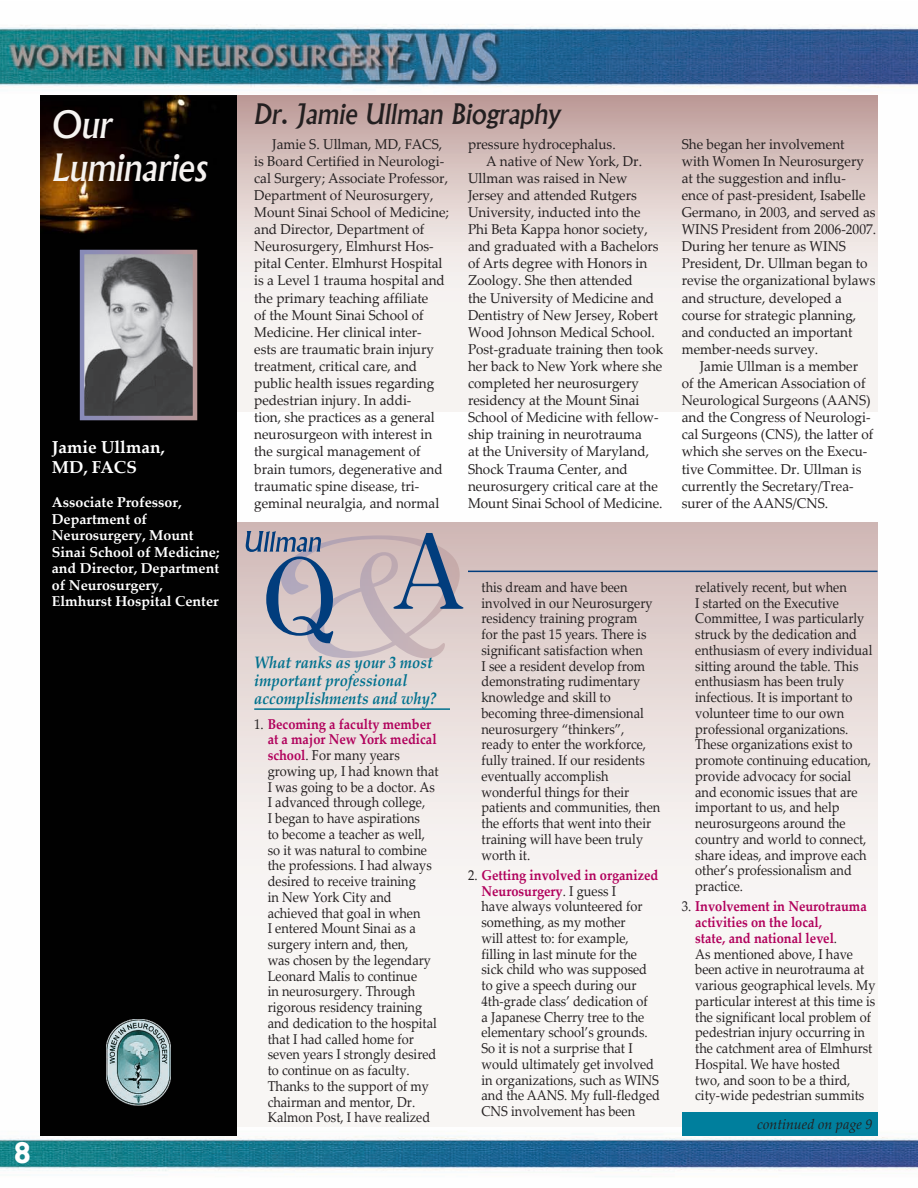
<style>
.page{position:relative;width:918px;height:1188px;background:#fff}
.page>*{position:absolute;margin:0;border:0;box-sizing:border-box;transform-origin:0 0}
.Headline{font:italic 500 36px "Albertus";color:#f6f3f1}
.Headline-2{font:italic 500 27px "Albertus";color:#231f20}
.t1{font:800 27px "Albertus";color:#fff}
.Body_-_10pt{font:700 17.25px/19.5px "Palatino Linotype";color:#fff}
.Q_A-Question{font:italic 700 16.5px/18px "Palatino Linotype";color:#00718e;scale:.9 1}
.Bullet_Body_Text{font:14.25px/15.8px "Palatino Linotype";color:#231f20;scale:.9 1}
.Body_-_10pt-2{font:14.25px/17.1px "Palatino Linotype";color:#231f20;scale:.95 1}
.Body_-_10pt-3{font:700 14.25px/16.5px "Palatino Linotype";color:#fff}
.Learning_Objective{font:italic 14.25px "Palatino Linotype";color:#231f20}
.s1{font-weight:700;color:#b1015c}
</style>
<div class="page">
<img style="left:0;top:24px;width:918px;height:1153px">
<div style="left:218px;top:522px;width:660px;height:605px;background:linear-gradient(to bottom,#d8c5c3,#fff)"></div>
<svg style="left:236px;top:95px;width:642px;height:317px"></svg>
<img style="left:40px;top:95px;width:196px;height:1041px">
<div style="left:682px;top:1112px;width:196px;height:24px;background:#007f9d"></div>
<hr style="left:254px;top:708px;width:196px;height:2px;background:#00718e">
<hr style="left:468px;top:571px;width:410px;height:1px;background:#013d7d">
<img style="left:85px;top:255px;width:107px;height:160px">
<img style="left:106px;top:1019px;width:65px;height:86px">
<svg style="left:246px;top:531px;width:218px;height:127px;background:#b8b0b8"></svg>
<p class="Headline" style="left:52px;top:102px;width:62px">Our</p>
<p class="Headline" style="left:52px;top:145px;width:158px">Luminaries</p>
<p class="Body_-_10pt" style="left:52px;top:437px;width:115px">Jamie Ullman,<br>MD, FACS</p>
<p class="Body_-_10pt-3" style="left:52px;top:493px;width:169px">Associate Professor,<br>Department of<br>Neurosurgery, Mount<br>Sinai School of Medicine; and Director, Department of Neurosurgery,<br>Elmhurst Hospital Center</p>
<h2 class="t1" style="left:14px;top:1136px;width:19px">8</h2>
<p class="Headline-2" style="left:254px;top:98px;width:309px">Dr. Jamie Ullman Biography</p>
<p class="Body_-_10pt-2" style="left:254px;top:135px;width:206px;text-indent:18px">Jamie S. Ullman, MD, FACS, is Board Certified in Neurologi&shy;cal Surgery; Associate Professor,<br>Department of Neurosurgery,<br>Mount Sinai School of Medicine; and Director, Department of<br>Neurosurgery, Elmhurst Hos&shy;pital Center. Elmhurst Hospital is a Level 1 trauma hospital and the primary teaching affiliate<br>of the Mount Sinai School of<br>Medicine. Her clinical inter-<br>ests are traumatic brain injury treatment, critical care, and public health issues regarding pedestrian injury. In addi-<br>tion, she practices as a general neurosurgeon with interest in the surgical management of brain tumors, degenerative and traumatic spine disease, tri&shy;geminal neuralgia, and normal</p>
<p class="Body_-_10pt-2" style="left:468px;top:135px;width:157px">pressure hydrocephalus.</p>
<p class="Body_-_10pt-2" style="left:468px;top:152px;width:207px;text-indent:18px">A native of New York, Dr.<br>Ullman was raised in New<br>Jersey and attended Rutgers<br>University, inducted into the<br>Phi Beta Kappa honor society, and graduated with a Bachelors of Arts degree with Honors in<br>Zoology. She then attended<br>the University of Medicine and<br>Dentistry of New Jersey, Robert<br>Wood Johnson Medical School.<br>Post-graduate training then took her back to New York where she completed her neurosurgery residency at the Mount Sinai<br>School of Medicine with fellow&shy;ship training in neurotrauma<br>at the University of Maryland,<br>Shock Trauma Center, and neurosurgery critical care at the<br>Mount Sinai School of Medicine.</p>
<p class="Body_-_10pt-2" style="left:682px;top:135px;width:206px">She began her involvement<br>with Women In Neurosurgery at the suggestion and influ-<br>ence of past-president, Isabelle<br>Germano, in 2003, and served as<br>WINS President from 2006-2007.<br>During her tenure as WINS<br>President, Dr. Ullman began to revise the organizational bylaws and structure, developed a course for strategic planning, and conducted an important member-needs survey.</p>
<p class="Body_-_10pt-2" style="left:682px;top:357px;width:203px;text-indent:18px">Jamie Ullman is a member of the American Association of<br>Neurological Surgeons (AANS) and the Congress of Neurologi&shy;cal Surgeons (CNS), the latter of which she serves on the Execu&shy;tive Committee. Dr. Ullman is currently the Secretary/Trea&shy;surer of the AANS/CNS.</p>
<p class="Q_A-Question" style="left:254px;top:653px;width:204px">What ranks as your 3 most important professional accomplishments and why?</p>
<p class="Bullet_Body_Text" style="left:268px;top:715px;width:191px;text-indent:-14px">1. <span class="s1">Becoming a faculty member at a major New York medical school</span>. For many years growing up, I had known that<br>I was going to be a doctor. As<br>I advanced through college,<br>I began to have aspirations<br>to become a teacher as well, so it was natural to combine the professions. I had always desired to receive training<br>in New York City and achieved that goal in when<br>I entered Mount Sinai as a surgery intern and, then,<br>was chosen by the legendary<br>Leonard Malis to continue<br>in neurosurgery. Through rigorous residency training and dedication to the hospital that I had called home for seven years I strongly desired to continue on as faculty.<br>Thanks to the support of my chairman and mentor, Dr.<br>Kalmon Post, I have realized</p>
<p class="Bullet_Body_Text" style="left:482px;top:579px;width:200px">this dream and have been involved in our Neurosurgery residency training program<br>for the past 15 years. There is significant satisfaction when<br>I see a resident develop from demonstrating rudimentary knowledge and skill to becoming three-dimensional neurosurgery “thinkers”, ready to enter the workforce, fully trained. If our residents eventually accomplish wonderful things for their patients and communities, then the efforts that went into their training will have been truly worth it.</p>
<p class="Bullet_Body_Text" style="left:482px;top:867px;width:200px;text-indent:-14px">2. <span class="s1">Getting involved in organized<br>Neurosurgery</span>. I guess I<br>have always volunteered for something, as my mother<br>will attest to: for example, filling in last minute for the sick child who was supposed to give a speech during our<br>4th-grade class’ dedication of<br>a Japanese Cherry tree to the elementary school’s grounds.<br>So it is not a surprise that I would ultimately get involved in organizations, such as WINS and the AANS. My full-fledged<br>CNS involvement has been</p>
<p class="Bullet_Body_Text" style="left:695px;top:579px;width:198px">relatively recent, but when<br>I started on the Executive<br>Committee, I was particularly struck by the dedication and enthusiasm of every individual sitting around the table. This enthusiasm has been truly infectious. It is important to volunteer time to our own professional organizations.<br>These organizations exist to promote continuing education, provide advocacy for social and economic issues that are important to us, and help neurosurgeons around the country and world to connect, share ideas, and improve each other’s professionalism and practice.</p>
<p class="Bullet_Body_Text" style="left:695px;top:898px;width:202px;text-indent:-14px">3. <span class="s1">Involvement in Neurotrauma activities on the local,<br>state, and national level</span>.<br>As mentioned above, I have been active in neurotrauma at various geographical levels. My particular interest at this time is the significant local problem of pedestrian injury occurring in the catchment area of Elmhurst<br>Hospital. We have hosted<br>two, and soon to be a third, city-wide pedestrian summits</p>
<p class="Learning_Objective" style="left:757px;top:1115px;width:117px">continued on page 9</p>
</div>
